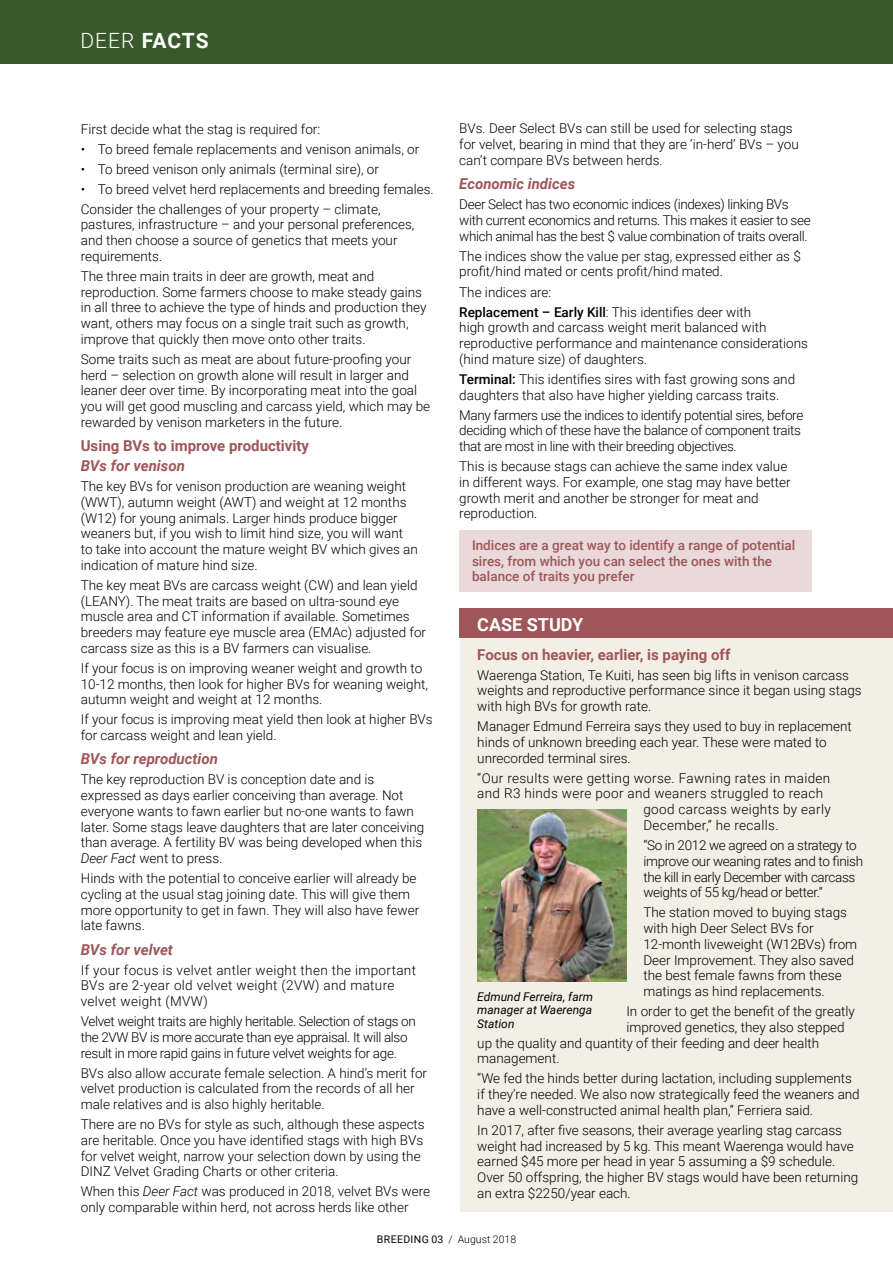
<style>
.page{position:relative;width:893px;height:1263px;background:#fff}
.page>*{position:absolute;margin:0;border:0;box-sizing:border-box;transform-origin:0 0}
.t1{font:700 21px "Roboto";letter-spacing:.04em;color:#fff}
.t2{font:700 18px "Roboto";color:#fff}
.t3{font:700 15px "Roboto";color:#9f5659}
.t4{font:italic 700 15px "Roboto";color:#9f5659}
.t5{font:300 13.5px/15.8px "Roboto";color:#000}
.t6{font:300 13.5px/15.8px "Roboto";letter-spacing:-.025em;color:#000}
.t7{font:300 13.5px/15.8px "Roboto";letter-spacing:.025em;color:#000}
.t8{font:500 13.5px/15.8px "Roboto";color:#9f5659}
.t9{font:italic 12px/13.5px "Roboto";color:#000;text-align:justify}
.t10{font:300 10.5px "Roboto";color:#000}
.s1{font-weight:300}
.s2{font-style:italic}
.s3{font-weight:500}
.s4{font-weight:400}
</style>
<div class="page">
<div style="left:460px;top:637px;width:433px;height:575px;background:#f2efe7"></div>
<div style="left:459px;top:530px;width:353px;height:61px;background:#e9d9da"></div>
<div style="left:459px;top:608px;width:434px;height:29px;background:#9f5659"></div>
<img style="left:892px;top:0;width:1px;height:64px">
<div style="left:0;top:0;width:892px;height:64px;background:#385a2a"></div>
<img style="left:477px;top:809px;width:149px;height:172px">
<h1 class="t1" style="left:80px;top:26px;width:130px"><span class="s1">DEER</span> FACTS</h1>
<p class="t5" style="left:81px;top:120px;width:241px">First decide what the stag is required for:</p>
<p class="t5" style="left:81px;top:140px;width:340px">• To breed female replacements and venison animals, or</p>
<p class="t5" style="left:81px;top:160px;width:300px">• To breed venison only animals (terminal sire), or</p>
<p class="t5" style="left:81px;top:178px;width:354px;line-height:20px">• To breed velvet herd replacements and breeding females.<br>Consider the challenges of your property – climate,</p>
<p class="t5" style="left:81px;top:216px;width:335px">pastures, infrastructure – and your personal preferences, and then choose a source of genetics that meets your requirements.</p>
<p class="t5" style="left:81px;top:268px;width:347px">The three main traits in deer are growth, meat and reproduction. Some farmers choose to make steady gains in all three to achieve the type of hinds and production they want, others may focus on a single trait such as growth, improve that quickly then move onto other traits.</p>
<p class="t5" style="left:81px;top:351px;width:351px">Some traits such as meat are about future-proofing your herd – selection on growth alone will result in larger and leaner deer over time. By incorporating meat into the goal you will get good muscling and carcass yield, which may be rewarded by venison marketers in the future.</p>
<p class="t3" style="left:81px;top:435px;width:230px">Using BVs to improve productivity</p>
<p class="t4" style="left:81px;top:455px;width:106px">BVs for venison</p>
<p class="t5" style="left:81px;top:478px;width:338px">The key BVs for venison production are weaning weight (WWT), autumn weight (AWT) and weight at 12 months (W12) for young animals. Larger hinds produce bigger weaners but, if you wish to limit hind size, you will want to take into account the mature weight BV which gives an indication of mature hind size.</p>
<p class="t5" style="left:81px;top:577px;width:347px">The key meat BVs are carcass weight (CW) and lean yield (LEANY). The meat traits are based on ultra-sound eye muscle area and CT information if available. Sometimes breeders may feature eye muscle area (EMAc) adjusted for carcass size as this is a BV farmers can visualise.</p>
<p class="t5" style="left:81px;top:660px;width:349px">If your focus is on improving weaner weight and growth to<br>10-12 months, then look for higher BVs for weaning weight, autumn weight and weight at 12 months.</p>
<p class="t5" style="left:81px;top:711px;width:353px">If your focus is improving meat yield then look at higher BVs for carcass weight and lean yield.</p>
<p class="t4" style="left:81px;top:748px;width:139px">BVs for reproduction</p>
<p class="t5" style="left:81px;top:771px;width:345px">The key reproduction BV is conception date and is expressed as days earlier conceiving than average. Not everyone wants to fawn earlier but no-one wants to fawn later. Some stags leave daughters that are later conceiving than average. A fertility BV was being developed when this <span class="s2">Deer Fact</span> went to press.</p>
<p class="t5" style="left:81px;top:870px;width:340px">Hinds with the potential to conceive earlier will already be cycling at the usual stag joining date. This will give them more opportunity to get in fawn. They will also have fewer late fawns.</p>
<p class="t4" style="left:81px;top:939px;width:94px">BVs for velvet</p>
<p class="t7" style="left:81px;top:961px;width:337px">If your focus is velvet antler weight then the important<br>BVs are 2-year old velvet weight (2VW) and mature velvet weight (MVW)</p>
<p class="t6" style="left:81px;top:1013px;width:337px">Velvet weight traits are highly heritable. Selection of stags on the 2VW BV is more accurate than eye appraisal. It will also result in more rapid gains in future velvet weights for age.</p>
<p class="t5" style="left:81px;top:1064px;width:348px">BVs also allow accurate female selection. A hind’s merit for velvet production is calculated from the records of all her male relatives and is also highly heritable.</p>
<p class="t5" style="left:81px;top:1116px;width:345px">There are no BVs for style as such, although these aspects are heritable. Once you have identified stags with high BVs for velvet weight, narrow your selection down by using the DINZ Velvet Grading Charts or other criteria.</p>
<p class="t5" style="left:81px;top:1183px;width:351px">When this <span class="s2">Deer Fact</span> was produced in 2018, velvet BVs were only comparable within herd, not across herds like other</p>
<p class="t5" style="left:459px;top:120px;width:341px">BVs. Deer Select BVs can still be used for selecting stags for velvet, bearing in mind that they are ‘in-herd’ BVs – you can’t compare BVs between herds.</p>
<p class="t4" style="left:459px;top:173px;width:118px">Economic indices</p>
<p class="t6" style="left:459px;top:196px;width:353px">Deer Select has two economic indices (indexes) linking BVs with current economics and returns. This makes it easier to see which animal has the best $ value combination of traits overall.</p>
<p class="t5" style="left:459px;top:248px;width:343px">The indices show the value per stag, expressed either as $ profit/hind mated or cents profit/hind mated.</p>
<p class="t5" style="left:459px;top:281px;width:293px;line-height:20px">The indices are:<br><span class="s3">Replacement – Early Kill</span>: This identifies deer with</p>
<p class="t5" style="left:459px;top:319px;width:350px">high growth and carcass weight merit balanced with reproductive performance and maintenance considerations (hind mature size) of daughters.</p>
<p class="t5" style="left:459px;top:371px;width:337px"><span class="s3">Terminal:</span> This identifies sires with fast growing sons and daughters that also have higher yielding carcass traits.</p>
<p class="t6" style="left:459px;top:406px;width:346px">Many farmers use the indices to identify potential sires, before deciding which of these have the balance of component traits that are most in line with their breeding objectives.</p>
<p class="t5" style="left:459px;top:458px;width:333px">This is because stags can achieve the same index value in different ways. For example, one stag may have better growth merit and another be stronger for meat and reproduction.</p>
<p class="t8" style="left:472px;top:537px;width:325px">Indices are a great way to identify a range of potential sires, from which you can select the ones with the balance of traits you prefer</p>
<h2 class="t2" style="left:477px;top:612px;width:108px">CASE STUDY</h2>
<p class="t3" style="left:477px;top:644px;width:255px">Focus on heavier, earlier, is paying off</p>
<p class="t5" style="left:477px;top:666px;width:386px">Waerenga Station, Te Kuiti, has seen big lifts in venison carcass weights and reproductive performance since it began using stags with high BVs for growth rate.</p>
<p class="t5" style="left:477px;top:718px;width:376px">Manager Edmund Ferreira says they used to buy in replacement hinds of unknown breeding each year. These were mated to unrecorded terminal sires.</p>
<p class="t7" style="left:477px;top:769px;width:355px">“Our results were getting worse. Fawning rates in maiden</p>
<p class="t7" style="left:477px;top:785px;width:347px">and R3 hinds were poor and weaners struggled to reach</p>
<p class="t7" style="left:643px;top:801px;width:189px">good carcass weights by early</p>
<p class="t7" style="left:643px;top:817px;width:137px">December,” he recalls.</p>
<p class="t6" style="left:643px;top:837px;width:221px">“So in 2012 we agreed on a strategy to improve our weaning rates and to finish the kill in early December with carcass weights of 55 kg/head or better.”</p>
<p class="t5" style="left:643px;top:904px;width:215px">The station moved to buying stags with high Deer Select BVs for<br>12-month liveweight (W12BVs) from<br>Deer Improvement. They also saved the best female fawns from these matings as hind replacements.</p>
<p class="t5" style="left:626px;top:1003px;width:230px">In order to get the benefit of the greatly</p>
<p class="t5" style="left:626px;top:1019px;width:220px">improved genetics, they also stepped</p>
<p class="t5" style="left:477px;top:1034px;width:343px">up the quality and quantity of their feeding and deer health</p>
<p class="t5" style="left:477px;top:1050px;width:84px">management.</p>
<p class="t5" style="left:477px;top:1070px;width:384px">“We fed the hinds better during lactation, including supplements if they’re needed. We also now strategically feed the weaners and have a well-constructed animal health plan,” Ferriera said.</p>
<p class="t5" style="left:477px;top:1122px;width:382px">In 2017, after five seasons, their average yearling stag carcass weight had increased by 5 kg. This meant Waerenga would have earned $45 more per head in year 5 assuming a $9 schedule.<br>Over 50 offspring, the higher BV stags would have been returning an extra $2250/year each.</p>
<p class="t9" style="left:477px;top:989px;width:117px">Edmund Ferreira, farm manager at Waerenga Station</p>
<p class="t10" style="left:377px;top:1232px;width:141px"><span class="s4">BREEDING 03</span> / August 2018</p>
</div>
